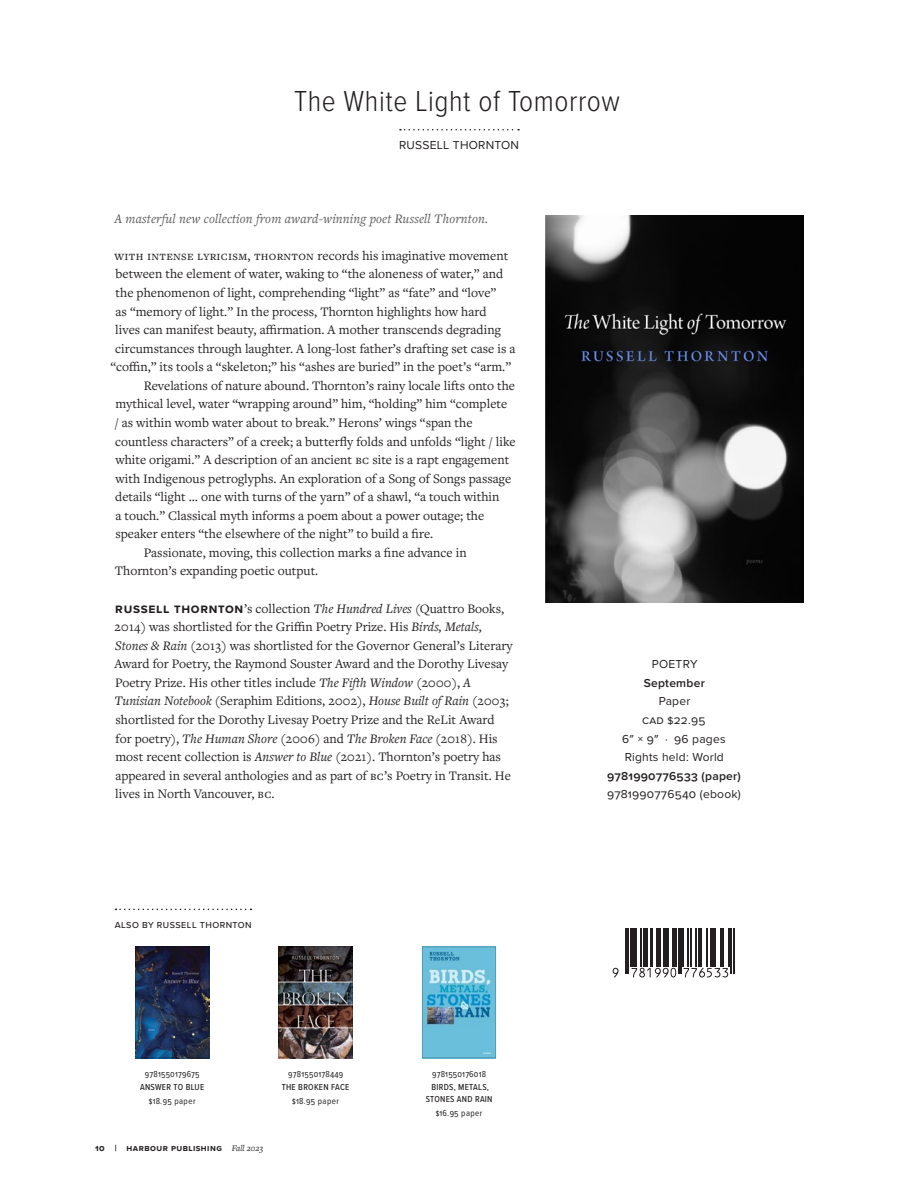
<style>
.page{position:relative;width:918px;height:1188px;background:#fff}
.page>*{position:absolute;margin:0;border:0;box-sizing:border-box;transform-origin:0 0}
.t1{font:300 30px "Proxima Nova Cond";letter-spacing:.02em;color:#231f20}
.t2{font:13.5px/18.6px "Freight Text Pro";color:#231f20}
.t3{font:italic 13.5px "Freight Text Pro";letter-spacing:.01em;color:#58595b}
.t4{font:13.5px "Freight Text Pro";letter-spacing:.02em;color:#231f20}
.t5{font:12px/18.6px "Proxima Nova";letter-spacing:.02em;color:#231f20;text-align:center}
.t6{font:600 12px "Proxima Nova";letter-spacing:.02em;color:#231f20}
.t7{font:9px "Proxima Nova Cond";letter-spacing:.02em;color:#231f20}
.t8{font:500 9px/12px "Proxima Nova Cond";letter-spacing:.03em;color:#231f20;text-align:center}
.t9{font:700 9px "Proxima Nova";letter-spacing:.05em;color:#231f20}
.t10{font:500 9px "Proxima Nova";letter-spacing:.05em;color:#231f20}
.s1{font-family:"Proxima Nova";font-weight:700}
.s2{font-style:italic}
.s3{font-size:12.15px}
.s4{font-family:"Freight Text Pro";font-weight:400;font-style:italic}
</style>
<div class="page">
<svg style="left:612px;top:928px;width:123px;height:50px"></svg>
<hr style="left:625px;top:928px;width:1px;height:45px;background:#231f20">
<hr style="left:627px;top:928px;width:2px;height:45px;background:#231f20">
<hr style="left:630px;top:928px;width:3px;height:39px;background:#231f20">
<hr style="left:634px;top:928px;width:3px;height:39px;background:#231f20">
<hr style="left:640px;top:928px;width:1px;height:39px;background:#231f20">
<hr style="left:644px;top:928px;width:1px;height:39px;background:#231f20">
<hr style="left:646px;top:928px;width:2px;height:39px;background:#231f20">
<hr style="left:650px;top:928px;width:3px;height:39px;background:#231f20">
<hr style="left:656px;top:928px;width:1px;height:39px;background:#231f20">
<hr style="left:658px;top:928px;width:3px;height:39px;background:#231f20">
<hr style="left:663px;top:928px;width:1px;height:39px;background:#231f20">
<hr style="left:665px;top:928px;width:4px;height:39px;background:#231f20">
<hr style="left:672px;top:928px;width:3px;height:39px;background:#231f20">
<hr style="left:676px;top:928px;width:1px;height:39px;background:#231f20">
<hr style="left:678px;top:928px;width:1px;height:45px;background:#231f20">
<hr style="left:680px;top:928px;width:1px;height:45px;background:#231f20">
<hr style="left:683px;top:928px;width:1px;height:39px;background:#231f20">
<hr style="left:687px;top:928px;width:1px;height:39px;background:#231f20">
<hr style="left:691px;top:928px;width:1px;height:39px;background:#231f20">
<hr style="left:695px;top:928px;width:1px;height:39px;background:#231f20">
<hr style="left:699px;top:928px;width:1px;height:39px;background:#231f20">
<hr style="left:701px;top:928px;width:1px;height:39px;background:#231f20">
<hr style="left:707px;top:928px;width:1px;height:39px;background:#231f20">
<hr style="left:710px;top:928px;width:4px;height:39px;background:#231f20">
<hr style="left:715px;top:928px;width:1px;height:39px;background:#231f20">
<hr style="left:720px;top:928px;width:2px;height:39px;background:#231f20">
<hr style="left:723px;top:928px;width:1px;height:39px;background:#231f20">
<hr style="left:728px;top:928px;width:2px;height:39px;background:#231f20">
<hr style="left:731px;top:928px;width:1px;height:45px;background:#231f20">
<hr style="left:733px;top:928px;width:1px;height:45px;background:#231f20">
<svg style="left:613px;top:968px;width:6px;height:9px"></svg>
<svg style="left:632px;top:968px;width:44px;height:9px"></svg>
<svg style="left:683px;top:968px;width:45px;height:9px"></svg>
<svg style="left:400px;top:129px;width:119px;height:2px"></svg>
<svg style="left:116px;top:909px;width:136px;height:1px"></svg>
<img style="left:424px;top:949px;width:70px;height:107px">
<img style="left:137px;top:949px;width:70px;height:107px">
<img style="left:280px;top:949px;width:71px;height:107px">
<img style="left:545px;top:215px;width:258px;height:388px">
<h1 class="t1" style="left:294px;top:79px;width:327px">The White Light of Tomorrow</h1>
<p class="t5" style="left:399px;top:135px;width:122px">RUSSELL THORNTON</p>
<p class="t3" style="left:114px;top:210px;width:375px">A masterful new collection from award-winning poet Russell Thornton.</p>
<p class="t4" style="left:115px;top:247px;width:395px">With intense lyricism, Thornton records his imaginative movement</p>
<p class="t2" style="left:116px;top:264px;width:389px">between the element of water, waking to “the aloneness of water,” and</p>
<p class="t2" style="left:116px;top:283px;width:382px">the phenomenon of light, comprehending “light” as “fate” and “love”</p>
<p class="t2" style="left:115px;top:301px;width:373px">as “memory of light.” In the process, Thornton highlights how hard</p>
<p class="t2" style="left:115px;top:320px;width:387px">lives can manifest beauty, affirmation. A mother transcends degrading</p>
<p class="t2" style="left:115px;top:339px;width:402px">circumstances through laughter. A long-lost father’s drafting set case is a</p>
<p class="t2" style="left:110px;top:357px;width:402px">“coffin,” its tools a “skeleton;” his “ashes are buried” in the poet’s “arm.”</p>
<p class="t2" style="left:144px;top:376px;width:373px">Revelations of nature abound. Thornton’s rainy locale lifts onto the</p>
<p class="t2" style="left:115px;top:394px;width:393px">mythical level, water “wrapping around” him, “holding” him “complete</p>
<p class="t2" style="left:115px;top:413px;width:359px">/ as within womb water about to break.” Herons’ wings “span the</p>
<p class="t2" style="left:115px;top:431px;width:402px">countless characters” of a creek; a butterfly folds and unfolds “light / like</p>
<p class="t2" style="left:115px;top:450px;width:395px">white origami.” A description of an ancient BC site is a rapt engagement</p>
<p class="t2" style="left:115px;top:469px;width:397px">with Indigenous petroglyphs. An exploration of a Song of Songs passage</p>
<p class="t2" style="left:115px;top:487px;width:386px">details “light … one with turns of the yarn” of a shawl, “a touch within</p>
<p class="t2" style="left:115px;top:506px;width:370px">a touch.” Classical myth informs a poem about a power outage; the</p>
<p class="t2" style="left:115px;top:524px;width:319px">speaker enters “the elsewhere of the night” to build a fire.</p>
<p class="t2" style="left:144px;top:543px;width:324px">Passionate, moving, this collection marks a fine advance in</p>
<p class="t2" style="left:115px;top:561px;width:205px">Thornton’s expanding poetic output.</p>
<p class="t2" style="left:114px;top:598px;width:400px"><span class="s1">Russell Th ornton</span>’s collection <span class="s2">The Hundred Lives</span> (Quattro Books, 2014) was shortlisted for the Griffin Poetry Prize. His <span class="s2">Birds, Metals, Stones &amp; Rain</span> (2013) was shortlisted for the Governor General’s Literary Award for Poetry, the Raymond Souster Award and the Dorothy Livesay Poetry Prize. His other titles include <span class="s2">The Fifth Window</span> (2000), <span class="s2">A Tunisian Notebook</span> (Seraphim Editions, 2002), <span class="s2">House Built of Rain</span> (2003; shortlisted for the Dorothy Livesay Poetry Prize and the R<span class="s3">e</span>Lit Award for poetry), <span class="s2">The Human Shore</span> (2006) and <span class="s2">The Broken Face</span> (2018). His most recent collection is <span class="s2">Answer to Blue</span> (2021). Thornton’s poetry has appeared in several anthologies and as part of BC’s Poetry in Transit. He lives in North Vancouver, BC.</p>
<p class="t10" style="left:115px;top:918px;width:138px">ALSO BY RUSSELL THORNTON</p>
<p class="t7" style="left:145px;top:1067px;width:56px">9781550179675</p>
<p class="t8" style="left:140px;top:1081px;width:66px">ANSWER TO BLUE</p>
<p class="t7" style="left:149px;top:1094px;width:48px">$18.95 paper</p>
<p class="t9" style="left:95px;top:1141px;width:170px">10 | Harbour Publishing <span class="s4">Fall 2023</span></p>
<p class="t7" style="left:288px;top:1067px;width:56px">9781550178449</p>
<p class="t8" style="left:282px;top:1081px;width:69px">THE BROKEN FACE</p>
<p class="t7" style="left:292px;top:1094px;width:48px">$18.95 paper</p>
<p class="t7" style="left:432px;top:1067px;width:55px">9781550176018</p>
<p class="t8" style="left:426px;top:1081px;width:68px">BIRDS, METALS,<br>STONES AND RAIN</p>
<p class="t7" style="left:436px;top:1106px;width:48px">$16.95 paper</p>
<p class="t5" style="left:652px;top:654px;width:47px">POETRY</p>
<p class="t6" style="left:644px;top:674px;width:63px">September</p>
<p class="t5" style="left:622px;top:692px;width:105px">Paper<br>CAD $22.95<br>6″ × 9″ · 96 pages<br>Rights held: World</p>
<p class="t6" style="left:607px;top:767px;width:135px">9781990776533 (paper)</p>
<p class="t5" style="left:607px;top:784px;width:135px">9781990776540 (ebook)</p>
</div>
